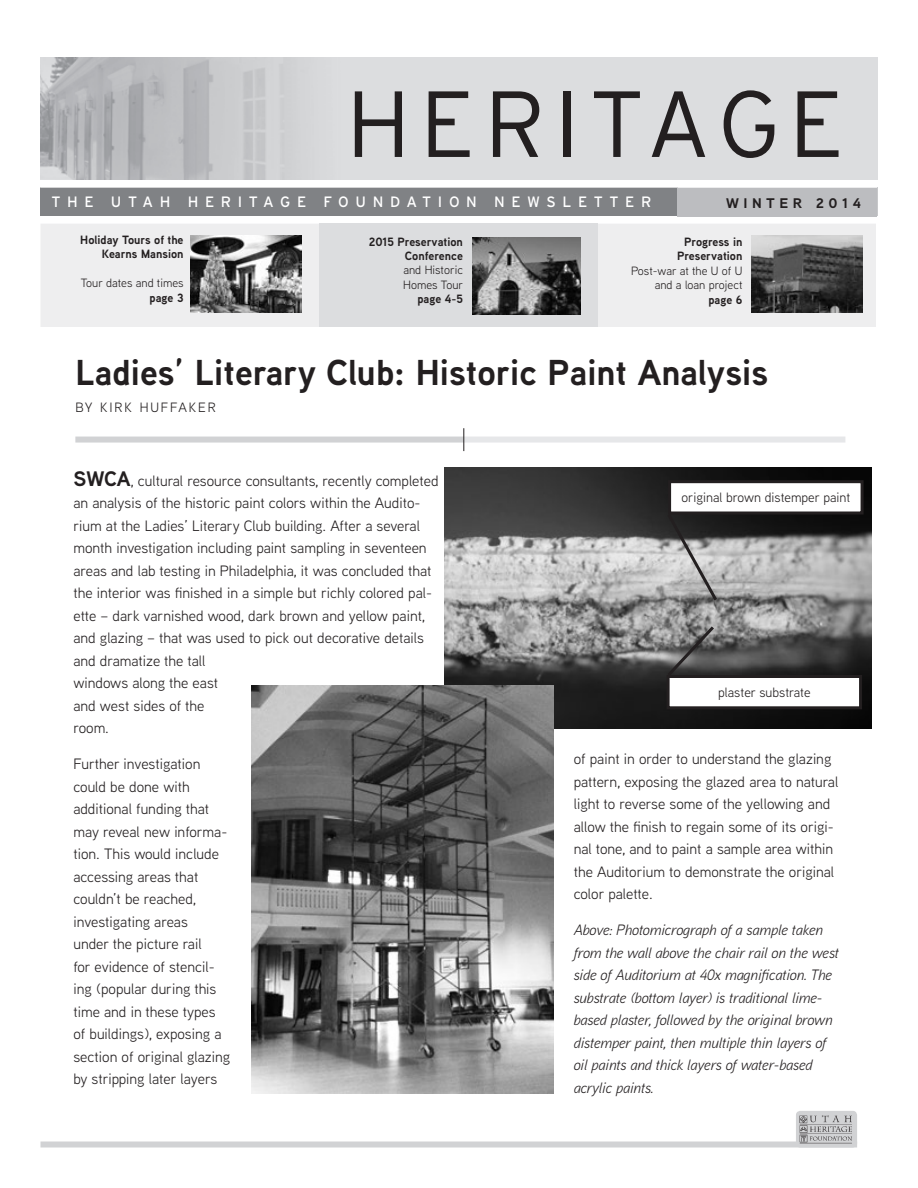
<style>
.page{position:relative;width:918px;height:1188px;background:#fff}
.page>*{position:absolute;margin:0;border:0;box-sizing:border-box;transform-origin:0 0}
.t1{font:300 93.6px "Interstate";letter-spacing:.1em;color:#231f20}
.heads{font:700 36px "Aaux Next";color:#231f20}
.captions{font:15px/22.5px "Aaux Next";color:#231f20}
.captions-2{font:italic 15px/22.5px "Aaux Next";color:#231f20}
.t2{font:15px "Interstate";letter-spacing:.44em;color:#fff}
.t3{font:15px "Interstate";letter-spacing:.225em;color:#231f20}
.captions-3{font:700 13.95px "Aaux Next";letter-spacing:.3em;color:#231f20;scale:1.08 1}
.captions-4{font:13.5px "Aaux Next";color:#231f20}
.captions-5{font:13.5px "Aaux Next";letter-spacing:.14em;color:#231f20}
.t4{font:700 12px/14.4px "Aaux Next";color:#231f20;text-align:right}
.t5{font:12px/14.4px "Aaux Next";color:#231f20;text-align:right}
.s1{font-weight:700;font-size:21px}
</style>
<div class="page">
<img style="left:445px;top:468px;width:426px;height:261px">
<div style="left:41px;top:224px;width:835px;height:103px;background:#eeeeef"></div>
<div style="left:319px;top:224px;width:279px;height:103px;background:#dcdddf"></div>
<img style="left:472px;top:237px;width:108px;height:77px">
<div style="left:40px;top:1142px;width:817px;height:6px;background:#d1d2d4"></div>
<div style="left:796px;top:1111px;width:61px;height:37px;background:#d1d2d4;border-radius:4px"></div>
<img style="left:799px;top:1115px;width:53px;height:29px">
<img style="left:40px;top:58px;width:837px;height:121px">
<div style="left:40px;top:187px;width:638px;height:29px;background:#808285"></div>
<hr style="left:40px;top:187px;width:837px;height:1px;background:#fff">
<div style="left:75px;top:437px;width:389px;height:6px;background:#d1d2d4"></div>
<div style="left:464px;top:437px;width:381px;height:6px;background:#e6e7e9"></div>
<svg style="left:463px;top:428px;width:1px;height:23px"></svg>
<div style="left:678px;top:188px;width:199px;height:29px;background:#bcbdc0"></div>
<img style="left:751px;top:235px;width:111px;height:77px">
<img style="left:190px;top:235px;width:111px;height:77px">
<img style="left:251px;top:686px;width:303px;height:408px">
<div style="left:670px;top:482px;width:192px;height:31px;background:#fff"></div>
<div style="left:668px;top:480px;width:196px;height:34px;border:3px solid #231f20"></div>
<svg style="left:665px;top:511px;width:55px;height:93px;background:#868585"></svg>
<div style="left:668px;top:676px;width:193px;height:32px;background:#fff"></div>
<div style="left:667px;top:675px;width:195px;height:34px;border:3px solid #231f20"></div>
<svg style="left:664px;top:623px;width:53px;height:56px;background:#656565"></svg>
<p class="t1" style="left:346px;top:71px;width:499px">HERITAGE</p>
<p class="t2" style="left:52px;top:193px;width:602px">THE UTAH HERITAGE FOUNDATION NEWSLETTER</p>
<p class="t3" style="left:724px;top:193px;width:128px">SPRING 2012</p>
<p class="t4" style="left:369px;top:234px;width:96px">2015 Preservation</p>
<p class="t4" style="left:405px;top:248px;width:60px">Conference</p>
<p class="t5" style="left:404px;top:263px;width:61px">and Historic</p>
<p class="t5" style="left:403px;top:277px;width:62px">Homes Tour</p>
<p class="t4" style="left:417px;top:292px;width:47px">page 4-5</p>
<p class="captions-3" style="left:726px;top:193px;width:126px">WINTER 2014</p>
<p class="t4" style="left:80px;top:232px;width:105px">Holiday Tours of the<br>Kearns Mansion</p>
<p class="t5" style="left:81px;top:275px;width:104px">Tour dates and times</p>
<p class="t4" style="left:150px;top:290px;width:35px">page 3</p>
<p class="t4" style="left:684px;top:234px;width:60px">Progress in</p>
<p class="t4" style="left:677px;top:249px;width:67px">Preservation</p>
<p class="t5" style="left:631px;top:263px;width:113px">Post-war at the U of U and a loan project</p>
<p class="t4" style="left:708px;top:292px;width:36px">page 6</p>
<p class="heads" style="left:75px;top:347px;width:694px">Ladies’ Literary Club: Historic Paint Analysis</p>
<p class="captions-5" style="left:75px;top:398px;width:142px">BY KIRK HUFFAKER</p>
<p class="captions" style="left:73px;top:469px;width:367px"><span class="s1">SWCA</span>, cultural resource consultants, recently completed an analysis of the historic paint colors within the Audito&shy;rium at the Ladies’ Literary Club building. After a several month investigation including paint sampling in seventeen areas and lab testing in Philadelphia, it was concluded that the interior was finished in a simple but richly colored pal&shy;ette – dark varnished wood, dark brown and yellow paint, and glazing – that was used to pick out decorative details and dramatize the tall<br>windows along the east<br>and west sides of the<br>room.</p>
<p class="captions" style="left:73px;top:752px;width:158px">Further investigation could be done with additional funding that may reveal new informa&shy;tion. This would include accessing areas that couldn’t be reached, investigating areas<br>under the picture rail<br>for evidence of stencil&shy;ing (popular during this time and in these types of buildings), exposing a section of original glazing by stripping later layers</p>
<p class="captions" style="left:574px;top:747px;width:266px">of paint in order to understand the glazing pattern, exposing the glazed area to natural light to reverse some of the yellowing and allow the finish to regain some of its origi&shy;nal tone, and to paint a sample area within the Auditorium to demonstrate the original color palette.</p>
<p class="captions-4" style="left:682px;top:488px;width:170px">original brown distemper paint</p>
<p class="captions-4" style="left:718px;top:683px;width:94px">plaster substrate</p>
<p class="captions-2" style="left:574px;top:918px;width:267px">Above: Photomicrograph of a sample taken from the wall above the chair rail on the west side of Auditorium at 40x magnification. The substrate (bottom layer) is traditional lime&shy;based plaster, followed by the original brown distemper paint, then multiple thin layers of oil paints and thick layers of water-based acrylic paints.</p>
</div>
